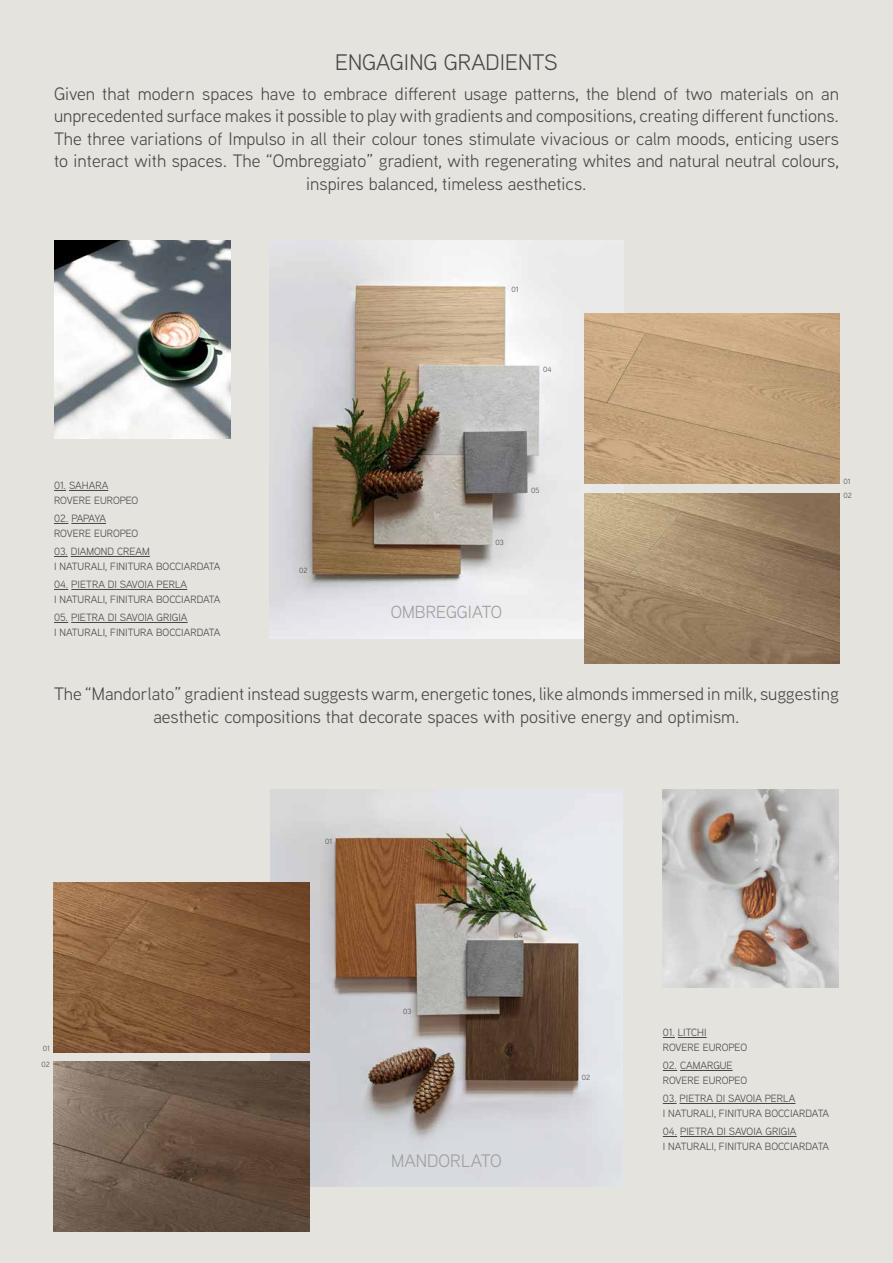
<style>
.page{position:relative;width:893px;height:1263px;background:#e5e3de}
.page>*{position:absolute;margin:0;border:0;box-sizing:border-box;transform-origin:0 0}
.t1{font:22.5px "Aaux Next";color:#484848}
.t2{font:18px/22.5px "Aaux Next";color:#484848;text-align:center}
.t3{font:18px "Aaux Next";color:#9f9f9f}
.t4{font:17.55px "Aaux Next";color:#9f9f9f}
.t5{font:10.5px/15px "Aaux Next";color:#484848}
.t6{font:7.5px/14.9px "Aaux Next";color:#484848}
</style>
<div class="page">
<img style="left:270px;top:240px;width:353px;height:398px">
<img style="left:663px;top:789px;width:176px;height:199px">
<img style="left:270px;top:789px;width:353px;height:398px">
<svg style="left:54px;top:490px;width:12px;height:1px"></svg>
<hr style="left:69px;top:490px;width:39px;height:1px;background:#484848">
<svg style="left:54px;top:523px;width:14px;height:1px"></svg>
<hr style="left:71px;top:523px;width:35px;height:1px;background:#484848">
<svg style="left:54px;top:556px;width:14px;height:1px"></svg>
<hr style="left:71px;top:556px;width:79px;height:1px;background:#484848">
<svg style="left:54px;top:589px;width:14px;height:1px"></svg>
<hr style="left:71px;top:589px;width:116px;height:1px;background:#484848">
<svg style="left:54px;top:622px;width:14px;height:1px"></svg>
<hr style="left:71px;top:622px;width:117px;height:1px;background:#484848">
<img style="left:54px;top:240px;width:177px;height:199px">
<img style="left:584px;top:493px;width:255px;height:170px">
<img style="left:584px;top:313px;width:255px;height:170px">
<svg style="left:663px;top:1037px;width:44px;height:1px"></svg>
<svg style="left:663px;top:1070px;width:14px;height:1px"></svg>
<hr style="left:680px;top:1070px;width:53px;height:1px;background:#484848">
<svg style="left:663px;top:1103px;width:14px;height:1px"></svg>
<hr style="left:679px;top:1103px;width:116px;height:1px;background:#484848">
<svg style="left:663px;top:1136px;width:14px;height:1px"></svg>
<hr style="left:680px;top:1136px;width:116px;height:1px;background:#484848">
<img style="left:54px;top:1061px;width:255px;height:170px">
<img style="left:54px;top:882px;width:255px;height:170px">
<p class="t1" style="left:335px;top:47px;width:224px">ENGAGING GRADIENTS</p>
<p class="t2" style="left:54px;top:82px;width:786px">Given that modern spaces have to embrace different usage patterns, the blend of two materials on an unprecedented surface makes it possible to play with gradients and compositions, creating different functions.<br>The three variations of Impulso in all their colour tones stimulate vivacious or calm moods, enticing users to interact with spaces. The “Ombreggiato” gradient, with regenerating whites and natural neutral colours, inspires balanced, timeless aesthetics.</p>
<p class="t5" style="left:54px;top:478px;width:86px">01. SAHARA<br>ROVERE EUROPEO</p>
<p class="t5" style="left:54px;top:511px;width:86px">02. PAPAYA<br>ROVERE EUROPEO</p>
<p class="t5" style="left:54px;top:544px;width:168px">03. DIAMOND CREAM<br>I NATURALI, FINITURA BOCCIARDATA</p>
<p class="t5" style="left:54px;top:577px;width:168px">04. PIETRA DI SAVOIA PERLA<br>I NATURALI, FINITURA BOCCIARDATA</p>
<p class="t5" style="left:54px;top:610px;width:168px">05. PIETRA DI SAVOIA GRIGIA<br>I NATURALI, FINITURA BOCCIARDATA</p>
<p class="t6" style="left:299px;top:563px;width:10px">02</p>
<p class="t6" style="left:512px;top:281px;width:9px">01</p>
<p class="t6" style="left:543px;top:362px;width:10px">04</p>
<p class="t6" style="left:495px;top:535px;width:10px">03</p>
<p class="t4" style="left:391px;top:600px;width:113px">OMBREGGIATO</p>
<p class="t6" style="left:531px;top:482px;width:10px">05</p>
<p class="t6" style="left:843px;top:473px;width:10px">01<br>02</p>
<p class="t2" style="left:54px;top:682px;width:786px">The “Mandorlato” gradient instead suggests warm, energetic tones, like almonds immersed in milk, suggesting aesthetic compositions that decorate spaces with positive energy and optimism.</p>
<p class="t6" style="left:42px;top:1040px;width:10px;line-height:15.9px">01<br>02</p>
<p class="t6" style="left:325px;top:834px;width:9px">01</p>
<p class="t6" style="left:403px;top:1004px;width:10px">03</p>
<p class="t6" style="left:514px;top:927px;width:10px">04</p>
<p class="t3" style="left:391px;top:1148px;width:112px">MANDORLATO</p>
<p class="t6" style="left:582px;top:1070px;width:10px">02</p>
<p class="t5" style="left:663px;top:1025px;width:86px">01. LITCHI<br>ROVERE EUROPEO</p>
<p class="t5" style="left:663px;top:1058px;width:86px">02. CAMARGUE<br>ROVERE EUROPEO</p>
<p class="t5" style="left:663px;top:1091px;width:168px">03. PIETRA DI SAVOIA PERLA<br>I NATURALI, FINITURA BOCCIARDATA</p>
<p class="t5" style="left:663px;top:1124px;width:168px">04. PIETRA DI SAVOIA GRIGIA<br>I NATURALI, FINITURA BOCCIARDATA</p>
</div>
